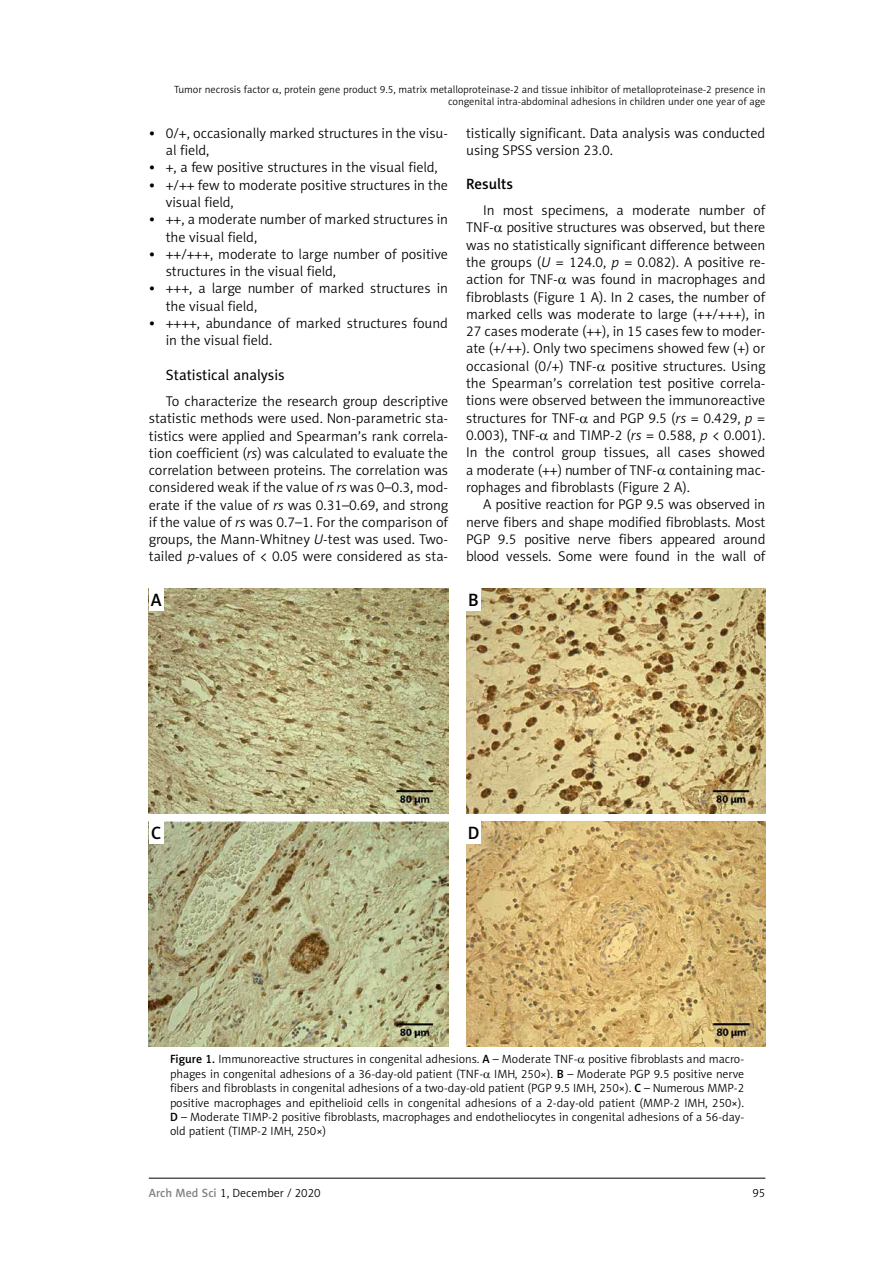
<style>
.page{position:relative;width:893px;height:1263px;background:#fff}
.page>*{position:absolute;margin:0;border:0;box-sizing:border-box;transform-origin:0 0}
.t1{font:18px "Naomi Sans EFN Medium";color:#000}
.t2{font:15px "Naomi Sans EFN";color:#000}
.t3{font:15px "Naomi Sans EFN Medium";color:#000}
.t4{font:14.25px/17.2px "Naomi Sans EFN Light";color:#000}
.t5{font:12px/14.4px "Naomi Sans EFN Light";color:#000;text-align:justify}
.t6{font:10.5px/12.6px "Naomi Sans EFN Light";color:#000;text-align:right}
.s1{font-style:italic}
.s2{font-family:"Naomi Sans EFN Medium"}
.s3{font-family:"Naomi Sans EFN Medium";color:#808285}
</style>
<div class="page">
<hr style="left:149px;top:1178px;width:616px;height:1px;background:#000">
<img style="left:149px;top:588px;width:299px;height:225px">
<img style="left:149px;top:821px;width:299px;height:225px">
<img style="left:466px;top:588px;width:299px;height:225px">
<img style="left:466px;top:821px;width:299px;height:225px">
<div style="left:149px;top:588px;width:15px;height:23px;background:#fff"></div>
<div style="left:149px;top:821px;width:15px;height:23px;background:#fff"></div>
<div style="left:466px;top:588px;width:15px;height:23px;background:#fff"></div>
<div style="left:466px;top:821px;width:15px;height:23px;background:#fff"></div>
<p class="t6" style="left:174px;top:83px;width:593px">Tumor necrosis factor , protein gene product 9.5, matrix metalloproteinase-2 and tissue inhibitor of metalloproteinase-2 presence in congenital intra-abdominal adhesions in children under one year of age</p>
<p class="t4" style="left:166px;top:124px;width:284px;text-indent:-17px">• 0/+, occasionally marked structures in the visu&shy;al field,</p>
<p class="t4" style="left:149px;top:159px;width:290px">• +, a few positive structures in the visual field,</p>
<p class="t4" style="left:166px;top:176px;width:284px;text-indent:-17px">• +/++ few to moderate positive structures in the visual field,</p>
<p class="t4" style="left:166px;top:211px;width:284px;text-indent:-17px">• ++, a moderate number of marked structures in the visual field,</p>
<p class="t4" style="left:166px;top:245px;width:284px;text-indent:-17px">• ++/+++, moderate to large number of positive structures in the visual field,</p>
<p class="t4" style="left:166px;top:280px;width:284px;text-indent:-17px">• +++, a large number of marked structures in the visual field,</p>
<p class="t4" style="left:166px;top:314px;width:284px;text-indent:-17px">• ++++, abundance of marked structures found in the visual field.</p>
<p class="t2" style="left:166px;top:366px;width:120px">Statistical analysis</p>
<p class="t4" style="left:149px;top:392px;width:301px;text-align:justify;text-indent:17px">To characterize the research group descriptive statistic methods were used. Non-parametric sta&shy;tistics were applied and Spearman’s rank correla&shy;tion coefficient (<span class="s1">rs</span>) was calculated to evaluate the correlation between proteins. The correlation was considered weak if the value of <span class="s1">rs</span> was 0–0.3, mod&shy;erate if the value of <span class="s1">rs</span> was 0.31–0.69, and strong if the value of <span class="s1">rs</span> was 0.7–1. For the comparison of groups, the Mann-Whitney <span class="s1">U</span>-test was used. Two&shy;tailed <span class="s1">p</span>-values of &lt; 0.05 were considered as sta-</p>
<p class="t1" style="left:151px;top:589px;width:12px">A</p>
<p class="t4" style="left:466px;top:125px;width:301px">tistically significant. Data analysis was conducted using SPSS version 23.0.</p>
<p class="t3" style="left:466px;top:175px;width:48px">Results</p>
<p class="t4" style="left:466px;top:201px;width:301px;text-align:justify;text-indent:17px">In most specimens, a moderate number of TNF- positive structures was observed, but there was no statistically significant difference between the groups (<span class="s1">U</span> = 124.0, <span class="s1">p</span> = 0.082). A positive re&shy;action for TNF- was found in macrophages and fibroblasts (Figure 1 A). In 2 cases, the number of marked cells was moderate to large (++/+++), in 27 cases moderate (++), in 15 cases few to moder&shy;ate (+/++). Only two specimens showed few (+) or occasional (0/+) TNF- positive structures. Using the Spearman’s correlation test positive correla&shy;tions were observed between the immunoreactive structures for TNF- and PGP 9.5 (<span class="s1">rs</span> = 0.429, <span class="s1">p</span> = 0.003), TNF- and TIMP-2 (<span class="s1">rs</span> = 0.588, <span class="s1">p</span> &lt; 0.001).<br>In the control group tissues, all cases showed a moderate (++) number of TNF- containing mac&shy;rophages and fibroblasts (Figure 2 A).</p>
<p class="t4" style="left:466px;top:496px;width:301px;text-align:justify;text-indent:17px">A positive reaction for PGP 9.5 was observed in nerve fibers and shape modified fibroblasts. Most PGP 9.5 positive nerve fibers appeared around blood vessels. Some were found in the wall of</p>
<p class="t1" style="left:468px;top:589px;width:12px">B</p>
<p class="t1" style="left:151px;top:822px;width:12px">C</p>
<p class="t1" style="left:468px;top:822px;width:13px">D</p>
<p class="t5" style="left:170px;top:1052px;width:576px"><span class="s2">Figure 1.</span> Immunoreactive structures in congenital adhesions. <span class="s2">A</span> – Moderate TNF- positive fibroblasts and macro&shy;phages in congenital adhesions of a 36-day-old patient (TNF- IMH, 250×). <span class="s2">B</span> – Moderate PGP 9.5 positive nerve fibers and fibroblasts in congenital adhesions of a two-day-old patient (PGP 9.5 IMH, 250×). <span class="s2">C</span> – Numerous MMP-2 positive macrophages and epithelioid cells in congenital adhesions of a 2-day-old patient (MMP-2 IMH, 250×).<br><span class="s2">D</span> – Moderate TIMP-2 positive fibroblasts, macrophages and endotheliocytes in congenital adhesions of a 56-day&shy;old patient (TIMP-2 IMH, 250×)</p>
<p class="t5" style="left:149px;top:1186px;width:173px"><span class="s3">Arch Med Sci</span> 1, December / 2020</p>
<p class="t5" style="left:752px;top:1186px;width:14px">95</p>
</div>
